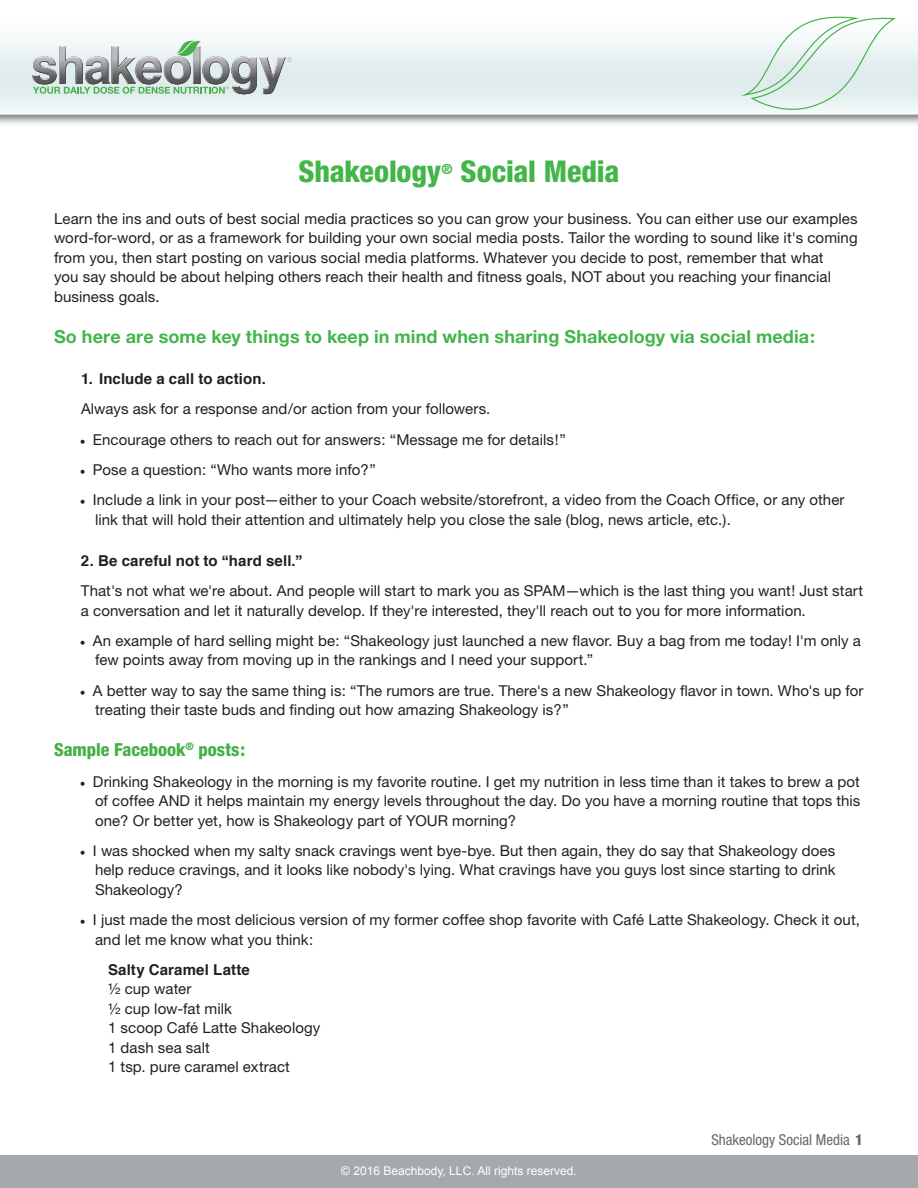
<style>
.page{position:relative;width:918px;height:1188px;background:#fff}
.page>*{position:absolute;margin:0;border:0;box-sizing:border-box;transform-origin:0 0}
.t1{font:800 condensed 30px "Helvetica Neue";letter-spacing:-.005em;color:#42b649}
.t2{font:700 18px "Helvetica Neue";letter-spacing:.005em;color:#42b649}
.t3{font:800 condensed 18px "Helvetica Neue";color:#46b148}
.t4{font:15px/19.5px "Helvetica Neue";letter-spacing:.005em;color:#231f20}
.t5{font:700 15px "Helvetica";letter-spacing:.01em;color:#231f20}
.t6{font:condensed 15px "Helvetica Neue";color:#67676a}
.t7{font:12px "Arial";color:#fff}
.s1{font-size:16.5px}
.s2{font-family:"Minion Pro"}
.s3{font-family:"Helvetica Neue"}
.s4{font-weight:800}
</style>
<div class="page">
<div style="left:0;top:1156px;width:918px;height:32px;background:#a5a9ac"></div>
<svg style="left:32px;top:39px;width:260px;height:55px"></svg>
<svg style="left:743px;top:16px;width:155px;height:101px"></svg>
<h1 class="t1" style="left:299px;top:153px;width:322px">Shakeology<sup>®</sup> Social Media</h1>
<p class="t4" style="left:54px;top:208px;width:805px">Learn the ins and outs of best social media practices so you can grow your business. You can either use our examples word-for-word, or as a framework for building your own social media posts. Tailor the wording to sound like it's coming from you, then start posting on various social media platforms. Whatever you decide to post, remember that what<br>you say should be about helping others reach their health and fitness goals, NOT about you reaching your financial business goals<span class="s1">.</span></p>
<p class="t2" style="left:54px;top:325px;width:763px">So here are some key things to keep in mind when sharing Shakeology via social media:</p>
<p class="t5" style="left:81px;top:367px;width:186px">1. Include a call to action.</p>
<p class="t4" style="left:81px;top:399px;width:411px">Always ask for a response and/or action from your followers.</p>
<p class="t4" style="left:80px;top:429px;width:487px"><span class="s2">•</span> Encourage others to reach out for answers: “Message me for details!”</p>
<p class="t4" style="left:80px;top:460px;width:297px"><span class="s2">•</span> Pose a question: “Who wants more info?”</p>
<p class="t4" style="left:95px;top:490px;width:751px;text-indent:-15px"><span class="s2">•</span> Include a link in your post—either to your Coach website/storefront, a video from the Coach Office, or any other link that will hold their attention and ultimately help you close the sale (blog, news article, etc.).</p>
<p class="t5" style="left:81px;top:548px;width:223px">2. Be careful not to <span class="s3">“</span>hard sell.<span class="s3">”</span></p>
<p class="t4" style="left:81px;top:581px;width:784px">That's not what we're about. And people will start to mark you as SPAM—which is the last thing you want! Just start a conversation and let it naturally develop. If they're interested, they'll reach out to you for more information.</p>
<p class="t4" style="left:95px;top:631px;width:767px;text-indent:-15px"><span class="s2">•</span> An example of hard selling might be: “Shakeology just launched a new flavor. Buy a bag from me today! I'm only a few points away from moving up in the rankings and I need your support.”</p>
<p class="t4" style="left:95px;top:680px;width:770px;text-indent:-15px"><span class="s2">•</span> A better way to say the same thing is: “The rumors are true. There's a new Shakeology flavor in town. Who's up for treating their taste buds and finding out how amazing Shakeology is?”</p>
<p class="t3" style="left:54px;top:739px;width:193px">Sample Facebook<sup>®</sup> posts:</p>
<p class="t4" style="left:95px;top:771px;width:767px;text-align:justify;text-indent:-15px"><span class="s2">•</span> Drinking Shakeology in the morning is my favorite routine. I get my nutrition in less time than it takes to brew a pot of coffee AND it helps maintain my energy levels throughout the day. Do you have a morning routine that tops this one? Or better yet, how is Shakeology part of YOUR morning?</p>
<p class="t4" style="left:95px;top:841px;width:742px;text-align:justify;text-indent:-15px"><span class="s2">•</span> I was shocked when my salty snack cravings went bye-bye. But then again, they do say that Shakeology does help reduce cravings, and it looks like nobody's lying. What cravings have you guys lost since starting to drink Shakeology?</p>
<p class="t4" style="left:95px;top:910px;width:766px;text-indent:-15px"><span class="s2">•</span> I just made the most delicious version of my former coffee shop favorite with Café Latte Shakeology. Check it out, and let me know what you think:</p>
<p class="t5" style="left:108px;top:958px;width:143px">Salty Caramel Latte</p>
<p class="t4" style="left:108px;top:979px;width:214px">½ cup water<br>½ cup low-fat milk<br>1 scoop Café Latte Shakeology<br>1 dash sea salt<br>1 tsp. pure caramel extract</p>
<p class="t7" style="left:341px;top:1163px;width:237px">© 2016 Beachbody, LLC. All rights reserved.</p>
<p class="t6" style="left:711px;top:1131px;width:153px">Shakeology Social Media <span class="s4">1</span></p>
</div>
